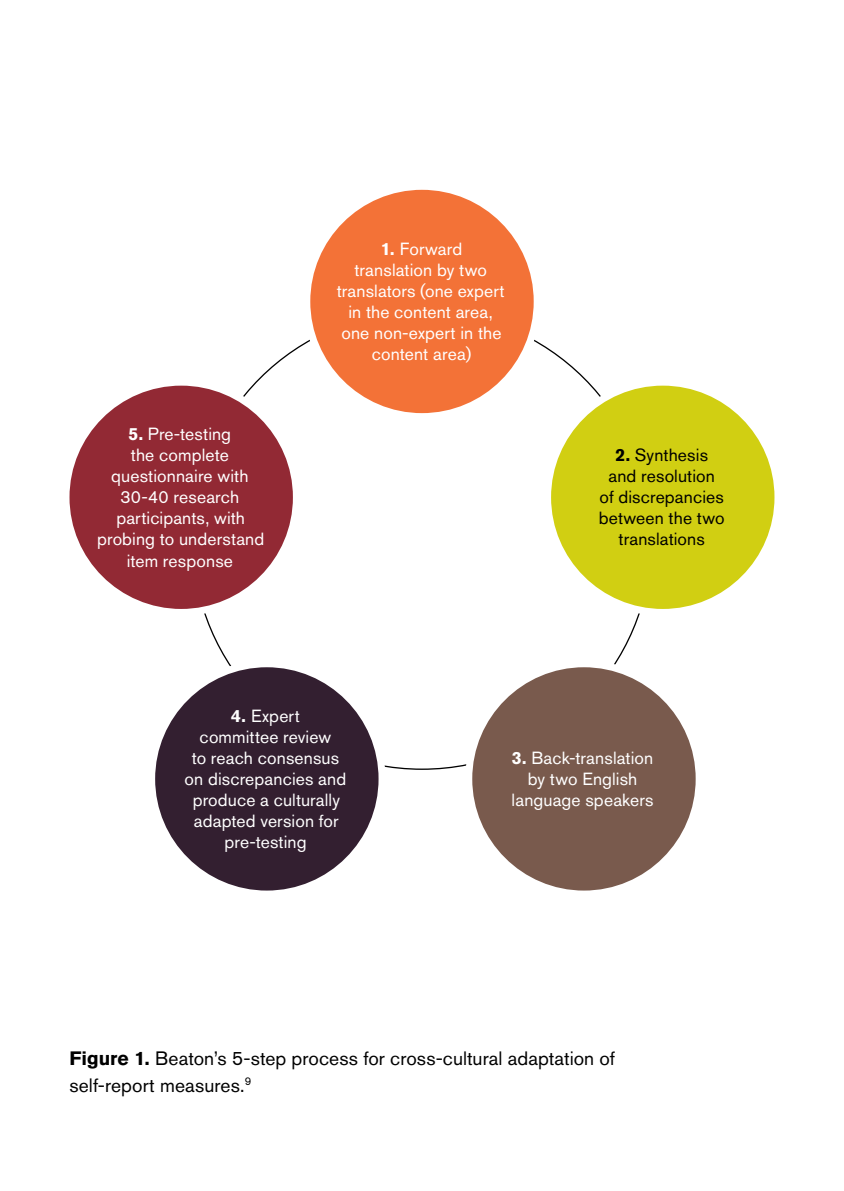
<style>
.page{position:relative;width:844px;height:1191px;background:#fff}
.page>*{position:absolute;margin:0;border:0;box-sizing:border-box;transform-origin:0 0}
.Table_Figure_heading{font:19.25px/26.2px "Akzidenz Grotesk BQ";letter-spacing:.005em;color:#000}
.Body{font:17.5px/21px "Akzidenz Grotesk BQ";letter-spacing:.01em;color:#fff;text-align:center}
.Body-2{font:17.5px/21px "Akzidenz Grotesk BQ";letter-spacing:.01em;color:#000;text-align:center}
.s1{font-weight:700}
</style>
<div class="page">
<div style="left:307px;top:186px;width:230px;height:230px;background:#f37237;border-radius:50%"></div>
<div style="left:303px;top:183px;width:237px;height:237px;border:7px solid #fff;border-radius:50%"></div>
<div style="left:547px;top:382px;width:230px;height:230px;background:#d1cf12;border-radius:50%"></div>
<div style="left:544px;top:378px;width:237px;height:238px;border:7px solid #fff;border-radius:50%"></div>
<div style="left:468px;top:664px;width:231px;height:230px;background:#795a4d;border-radius:50%"></div>
<div style="left:465px;top:660px;width:237px;height:237px;border:7px solid #fff;border-radius:50%"></div>
<div style="left:152px;top:664px;width:230px;height:230px;background:#331f30;border-radius:50%"></div>
<div style="left:148px;top:660px;width:237px;height:237px;border:7px solid #fff;border-radius:50%"></div>
<div style="left:66px;top:382px;width:230px;height:230px;background:#922934;border-radius:50%"></div>
<div style="left:62px;top:378px;width:238px;height:238px;border:7px solid #fff;border-radius:50%"></div>
<p class="Body" style="left:97px;top:424px;width:169px"><span class="s1">5.</span> Pre-testing<br>the complete questionnaire with<br>30-40 research participants, with probing to understand item response</p>
<p class="Body" style="left:336px;top:238px;width:169px"><span class="s1">1.</span> Forward<br>translation by two translators (one expert in the content area, one non-expert in the content area)</p>
<p class="Body-2" style="left:598px;top:445px;width:127px"><span class="s1">2.</span> Synthesis<br>and resolution<br>of discrepancies between the two translations</p>
<p class="Body" style="left:185px;top:705px;width:163px"><span class="s1">4.</span> Expert<br>committee review<br>to reach consensus on discrepancies and produce a culturally adapted version for pre-testing</p>
<p class="Body" style="left:511px;top:747px;width:143px"><span class="s1">3.</span> Back-translation by two English language speakers</p>
<p class="Table_Figure_heading" style="left:69px;top:1045px;width:547px"><span class="s1">Figure 1.</span> Beaton’s 5-step process for cross-cultural adaptation of self-report measures.<sup>9</sup></p>
</div>
